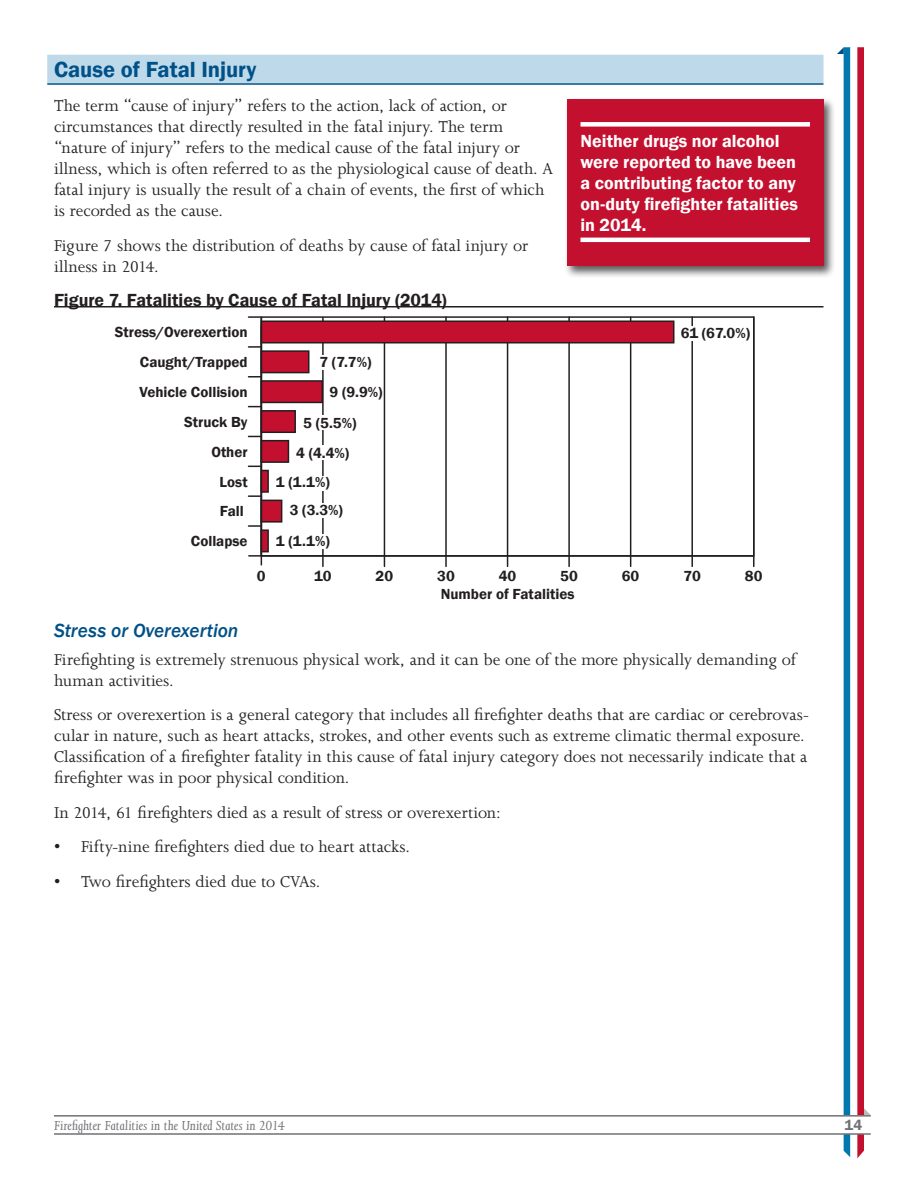
<style>
.page{position:relative;width:918px;height:1188px;background:#fff}
.page>*{position:absolute;margin:0;border:0;box-sizing:border-box;transform-origin:0 0}
.t1{font:600 22.5px "Franklin Gothic";letter-spacing:-.005em;color:#005187}
.Subhead{font:italic 500 19.5px "Franklin Gothic";letter-spacing:-.005em;color:#005187}
.t2{font:18px/21px "Joanna MT Std";color:#231f20}
.Call-out{font:600 18px/21px "Franklin Gothic";color:#fff}
.Table_title{font:600 18px "Franklin Gothic";color:#231f20}
.t3{font:600 15px/31.2px "Franklin Gothic";color:#231f20}
.t4{font:italic 15px "Joanna MT Std";color:#717074}
.t5{font:600 15px "Franklin Gothic";color:#717074}
</style>
<div class="page">
<svg style="left:837px;top:47px;width:34px;height:1112px"></svg>
<hr style="left:54px;top:1133px;width:817px;height:2px;background:#717074">
<hr style="left:54px;top:1115px;width:817px;height:2px;background:#717074">
<div style="left:47px;top:55px;width:777px;height:28px;background:#bdd9ea"></div>
<hr style="left:47px;top:83px;width:777px;height:2px;background:#005187">
<hr style="left:54px;top:306px;width:770px;height:2px;background:#231f20">
<div style="left:564px;top:96px;width:272px;height:182px;background:#231f20;opacity:.75"></div>
<div style="left:567px;top:99px;width:257px;height:167px;background:#c3102f"></div>
<div style="left:580px;top:122px;width:230px;height:5px;background:#fff"></div>
<hr style="left:580px;top:238px;width:230px;height:4px;background:#fff">
<hr style="left:322px;top:318px;width:2px;height:248px;background:#231f20">
<hr style="left:384px;top:317px;width:1px;height:249px;background:#231f20">
<hr style="left:445px;top:317px;width:2px;height:249px;background:#231f20">
<hr style="left:507px;top:317px;width:1px;height:249px;background:#231f20">
<hr style="left:568px;top:317px;width:2px;height:249px;background:#231f20">
<hr style="left:630px;top:317px;width:1px;height:249px;background:#231f20">
<hr style="left:691px;top:317px;width:2px;height:249px;background:#231f20">
<hr style="left:753px;top:317px;width:2px;height:249px;background:#231f20">
<hr style="left:261px;top:326px;width:1px;height:239px;background:#231f20">
<svg style="left:249px;top:555px;width:12px;height:2px"></svg>
<svg style="left:249px;top:525px;width:12px;height:2px"></svg>
<svg style="left:249px;top:495px;width:12px;height:2px"></svg>
<svg style="left:249px;top:466px;width:12px;height:1px"></svg>
<svg style="left:249px;top:436px;width:12px;height:1px"></svg>
<svg style="left:249px;top:406px;width:12px;height:1px"></svg>
<svg style="left:249px;top:376px;width:12px;height:2px"></svg>
<svg style="left:249px;top:346px;width:12px;height:2px"></svg>
<svg style="left:249px;top:316px;width:12px;height:2px"></svg>
<div style="left:261px;top:321px;width:413px;height:22px;background:#c3102f"></div>
<div style="left:261px;top:321px;width:414px;height:22px;border:2px solid #231f20"></div>
<div style="left:261px;top:351px;width:48px;height:22px;background:#c3102f"></div>
<div style="left:261px;top:350px;width:48px;height:23px;border:2px solid #231f20"></div>
<div style="left:261px;top:381px;width:61px;height:21px;background:#c3102f"></div>
<div style="left:261px;top:380px;width:62px;height:23px;border:2px solid #231f20"></div>
<div style="left:261px;top:411px;width:34px;height:21px;background:#c3102f"></div>
<div style="left:261px;top:410px;width:35px;height:23px;border:2px solid #231f20"></div>
<div style="left:261px;top:441px;width:27px;height:21px;background:#c3102f"></div>
<div style="left:261px;top:440px;width:28px;height:23px;border:2px solid #231f20"></div>
<div style="left:261px;top:471px;width:7px;height:21px;background:#c3102f"></div>
<div style="left:261px;top:470px;width:8px;height:23px;border:2px solid #231f20"></div>
<div style="left:261px;top:500px;width:21px;height:22px;background:#c3102f"></div>
<div style="left:261px;top:500px;width:21px;height:23px;border:2px solid #231f20"></div>
<div style="left:261px;top:530px;width:7px;height:22px;background:#c3102f"></div>
<div style="left:261px;top:529px;width:8px;height:23px;border:2px solid #231f20"></div>
<div style="left:318px;top:355px;width:9px;height:14px;background:#fff"></div>
<div style="left:688px;top:326px;width:10px;height:14px;background:#fff"></div>
<div style="left:318px;top:416px;width:9px;height:14px;background:#fff"></div>
<div style="left:318px;top:445px;width:10px;height:15px;background:#fff"></div>
<div style="left:317px;top:476px;width:10px;height:15px;background:#fff"></div>
<div style="left:317px;top:503px;width:10px;height:15px;background:#fff"></div>
<div style="left:317px;top:534px;width:10px;height:15px;background:#fff"></div>
<div style="left:261px;top:316px;width:494px;height:241px;border:2px solid #231f20"></div>
<p class="t1" style="left:54px;top:55px;width:204px">Cause of Fatal Injury</p>
<p class="t2" style="left:54px;top:95px;width:500px">The term “cause of injury” refers to the action, lack of action, or circumstances that directly resulted in the fatal injury. The term “nature of injury” refers to the medical cause of the fatal injury or illness, which is often referred to as the physiological cause of death. A fatal injury is usually the result of a chain of events, the first of which is recorded as the cause.</p>
<p class="t2" style="left:54px;top:235px;width:476px">Figure 7 shows the distribution of deaths by cause of fatal injury or illness in 2014.</p>
<p class="Table_title" style="left:54px;top:289px;width:394px">Figure 7. Fatalities by Cause of Fatal Injury (2014)</p>
<p class="Call-out" style="left:580px;top:131px;width:219px">Neither drugs nor alcohol were reported to have been a contributing factor to any on-duty firefighter fatalities in 2014.</p>
<p class="t3" style="left:115px;top:317px;width:134px">Stress/Overexertion</p>
<p class="t3" style="left:681px;top:318px;width:71px">61 (67.0%)</p>
<p class="t3" style="left:319px;top:347px;width:53px">7 (7.7%)</p>
<p class="t3" style="left:140px;top:347px;width:109px">Caught/Trapped</p>
<p class="t3" style="left:139px;top:377px;width:110px">Vehicle Collision</p>
<p class="t3" style="left:184px;top:407px;width:65px">Struck By</p>
<p class="t3" style="left:211px;top:436px;width:38px">Other</p>
<p class="t3" style="left:220px;top:466px;width:30px">Lost</p>
<p class="t3" style="left:220px;top:496px;width:25px">Fall</p>
<p class="t3" style="left:191px;top:526px;width:58px">Collapse</p>
<p class="t3" style="left:303px;top:376px;width:81px;text-indent:26px">9 (9.9%)<br>5 (5.5%)</p>
<p class="t3" style="left:296px;top:437px;width:55px">4 (4.4%)</p>
<p class="t3" style="left:290px;top:468px;width:55px;line-height:28.2px;text-indent:-14px">1 (1.1%)<br>3 (3.3%)</p>
<p class="t3" style="left:276px;top:526px;width:55px">1 (1.1%)</p>
<p class="t3" style="left:257px;top:560px;width:10px">0</p>
<p class="t3" style="left:314px;top:560px;width:19px">10</p>
<p class="t3" style="left:376px;top:560px;width:19px">20</p>
<p class="t3" style="left:437px;top:560px;width:19px">30</p>
<p class="t3" style="left:499px;top:560px;width:19px">40</p>
<p class="t3" style="left:560px;top:560px;width:19px">50</p>
<p class="t3" style="left:622px;top:560px;width:19px">60</p>
<p class="t3" style="left:683px;top:560px;width:19px">70</p>
<p class="t3" style="left:745px;top:560px;width:19px">80</p>
<p class="t3" style="left:441px;top:579px;width:135px">Number of Fatalities</p>
<p class="Subhead" style="left:54px;top:618px;width:186px">Stress or Overexertion</p>
<p class="t2" style="left:54px;top:649px;width:744px">Firefighting is extremely strenuous physical work, and it can be one of the more physically demanding of human activities.</p>
<p class="t2" style="left:54px;top:704px;width:757px">Stress or overexertion is a general category that includes all firefighter deaths that are cardiac or cerebrovas&shy;cular in nature, such as heart attacks, strokes, and other events such as extreme climatic thermal exposure.<br>Classification of a firefighter fatality in this cause of fatal injury category does not necessarily indicate that a firefighter was in poor physical condition.</p>
<p class="t2" style="left:54px;top:802px;width:449px">In 2014, 61 firefighters died as a result of stress or overexertion:</p>
<p class="t2" style="left:54px;top:836px;width:358px">• Fifty-nine firefighters died due to heart attacks.</p>
<p class="t2" style="left:54px;top:871px;width:268px">• Two firefighters died due to CVAs.</p>
<p class="t4" style="left:54px;top:1117px;width:232px">Firefighter Fatalities in the United States in 2014</p>
<p class="t5" style="left:845px;top:1116px;width:19px">14</p>
</div>
